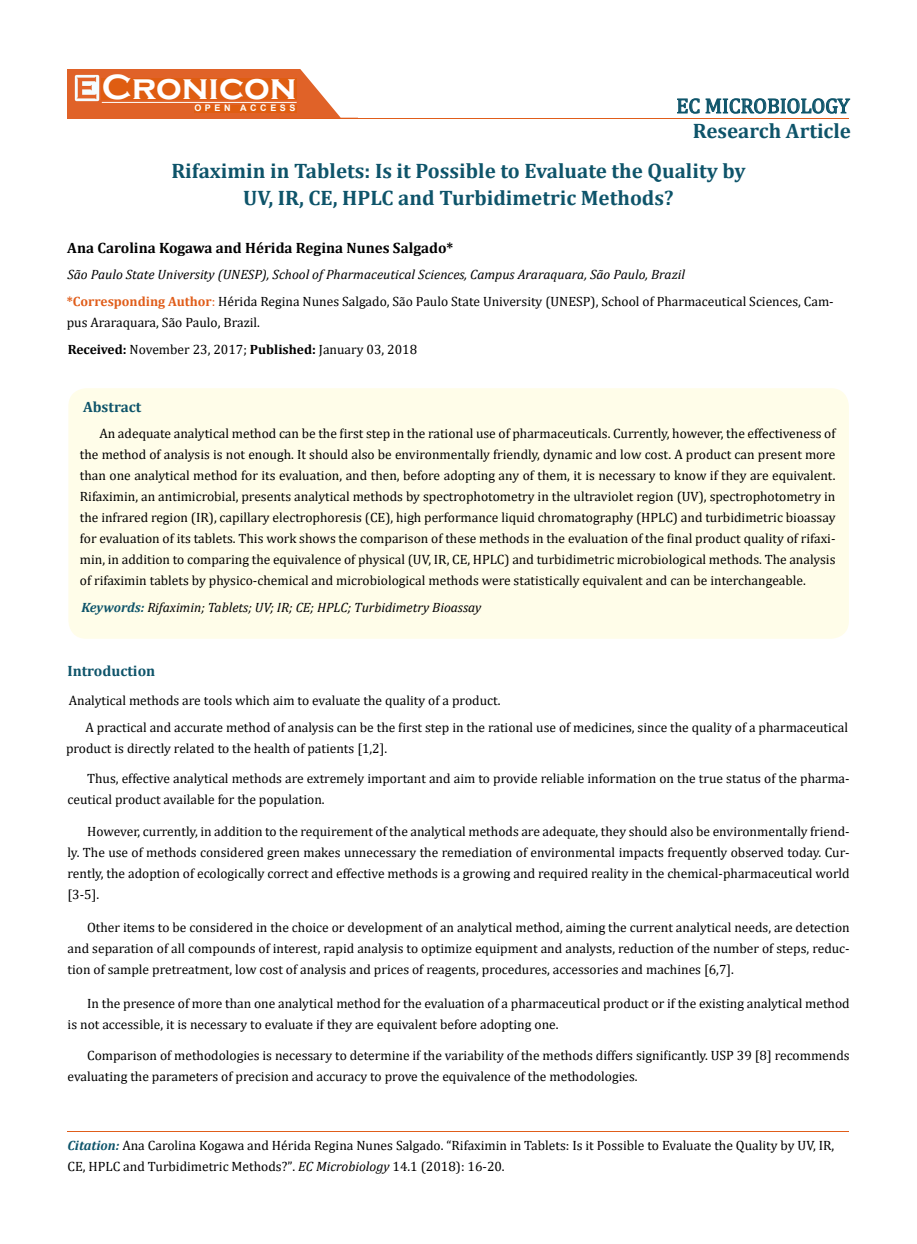
<style>
.page{position:relative;width:917px;height:1244px;background:#fff}
.page>*{position:absolute;margin:0;border:0;box-sizing:border-box;transform-origin:0 0}
.t1{font:700 36px "Copperplate Gothic";color:#fff}
.t2{font:700 21px/40.2px "Cambria";color:#0e546a}
.t3{font:21px "Cambria";color:#0e546a}
.t4{font:700 15px "Cambria";color:#000}
.t5{font:700 15px "Cambria";color:#0e546a}
.t6{font:13.5px/21px "Cambria";color:#000}
.t7{font:italic 13.5px/27.3px "Cambria";color:#000}
.t8{font:700 9px "Arial";letter-spacing:.4em;color:#fff}
.s1{font-weight:700;font-style:normal;color:#e05d1a}
.s2{font-style:normal;color:#e05d1a}
.s3{font-style:normal}
.s4{font-weight:700}
.s5{font-weight:700;color:#0e546a}
.s6{font-weight:700;font-style:italic;color:#0e546a}
.s7{font-size:13.35px}
.s8{font-style:italic}
</style>
<div class="page">
<div style="left:67px;top:70px;width:290px;height:49px;background:#e06228"></div>
<svg style="left:300px;top:69px;width:58px;height:49px"></svg>
<img style="left:75px;top:75px;width:24px;height:26px">
<div style="left:102px;top:79px;width:195px;height:21px;background:#df5d11"></div>
<div style="left:194px;top:105px;width:103px;height:7px;background:#df5d11"></div>
<svg style="left:677px;top:98px;width:173px;height:16px"></svg>
<hr style="left:102px;top:102px;width:194px;height:1px;background:#fff">
<hr style="left:279px;top:118px;width:569px;height:1px;background:#e05d1a">
<hr style="left:67px;top:1131px;width:782px;height:1px;background:#e05d1a">
<div style="left:68px;top:388px;width:780px;height:251px;background:#fffde9;border-radius:18px"></div>
<h1 class="t1" style="left:102px;top:68px;width:196px">Cronicon</h1>
<p class="t8" style="left:194px;top:102px;width:103px">OPEN ACCESS</p>
<h2 class="t3" style="left:676px;top:93px;width:175px">EC MICROBIOLOGY</h2>
<h2 class="t2" style="left:171px;top:110px;width:681px;text-indent:521px">Research Article<br>Rifaximin in Tablets: Is it Possible to Evaluate the Quality by</h2>
<h2 class="t2" style="left:243px;top:177px;width:432px">UV, IR, CE, HPLC and Turbidimetric Methods?</h2>
<p class="t4" style="left:67px;top:237px;width:387px">Ana Carolina Kogawa and Hérida Regina Nunes Salgado*</p>
<p class="t7" style="left:67px;top:260px;width:768px">São Paulo State University (UNESP), School of Pharmaceutical Sciences, Campus Araraquara, São Paulo, Brazil<br><span class="s1">*Corresponding Author</span><span class="s2">:</span> <span class="s3">Hérida Regina Nunes Salgado, São Paulo State University (UNESP), School of Pharmaceutical Sciences, Cam-</span></p>
<p class="t6" style="left:67px;top:312px;width:195px">pus Araraquara, São Paulo, Brazil.</p>
<p class="t6" style="left:68px;top:339px;width:351px"><span class="s4">Received:</span> November 23, 2017; <span class="s4">Published:</span> January 03, 2018</p>
<p class="t5" style="left:83px;top:396px;width:60px">Abstract</p>
<p class="t6" style="left:80px;top:422px;width:757px;text-align:justify;text-indent:19px">An adequate analytical method can be the first step in the rational use of pharmaceuticals. Currently, however, the effectiveness of the method of analysis is not enough. It should also be environmentally friendly, dynamic and low cost. A product can present more than one analytical method for its evaluation, and then, before adopting any of them, it is necessary to know if they are equivalent.<br>Rifaximin, an antimicrobial, presents analytical methods by spectrophotometry in the ultraviolet region (UV), spectrophotometry in the infrared region (IR), capillary electrophoresis (CE), high performance liquid chromatography (HPLC) and turbidimetric bioassay for evaluation of its tablets. This work shows the comparison of these methods in the evaluation of the final product quality of rifaxi&shy;min, in addition to comparing the equivalence of physical (UV, IR, CE, HPLC) and turbidimetric microbiological methods. The analysis of rifaximin tablets by physico-chemical and microbiological methods were statistically equivalent and can be interchangeable.</p>
<p class="t7" style="left:81px;top:593px;width:401px"><span class="s5">Keywords:</span> Rifaximin; Tablets; UV; IR; CE; HPLC; Turbidimetry Bioassay</p>
<p class="t5" style="left:67px;top:660px;width:89px">Introduction</p>
<p class="t6" style="left:69px;top:689px;width:433px">Analytical methods are tools which aim to evaluate the quality of a product.</p>
<p class="t6" style="left:66px;top:717px;width:783px;text-indent:19px">A practical and accurate method of analysis can be the first step in the rational use of medicines, since the quality of a pharmaceutical product is directly related to the health of patients [1,2].</p>
<p class="t6" style="left:68px;top:768px;width:783px;text-indent:19px">Thus, effective analytical methods are extremely important and aim to provide reliable information on the true status of the pharma&shy;ceutical product available for the population.</p>
<p class="t6" style="left:68px;top:820px;width:783px;text-align:justify;text-indent:19px">However, currently, in addition to the requirement of the analytical methods are adequate, they should also be environmentally friend&shy;ly. The use of methods considered green makes unnecessary the remediation of environmental impacts frequently observed today. Cur&shy;rently, the adoption of ecologically correct and effective methods is a growing and required reality in the chemical-pharmaceutical world [3-5].</p>
<p class="t6" style="left:68px;top:917px;width:783px;text-align:justify;text-indent:19px">Other items to be considered in the choice or development of an analytical method, aiming the current analytical needs, are detection and separation of all compounds of interest, rapid analysis to optimize equipment and analysts, reduction of the number of steps, reduc&shy;tion of sample pretreatment, low cost of analysis and prices of reagents, procedures, accessories and machines [6,7].</p>
<p class="t6" style="left:68px;top:992px;width:783px;text-indent:19px">In the presence of more than one analytical method for the evaluation of a pharmaceutical product or if the existing analytical method is not accessible, it is necessary to evaluate if they are equivalent before adopting one.</p>
<p class="t6" style="left:68px;top:1044px;width:783px;text-indent:19px">Comparison of methodologies is necessary to determine if the variability of the methods differs significantly. USP 39 [8] recommends evaluating the parameters of precision and accuracy to prove the equivalence of the methodologies.</p>
<p class="t6" style="left:67px;top:1134px;width:768px"><span class="s6">Citation:</span> Ana Carolina Kogawa and Hérida Regina Nunes Salgado. “Rifaximin in Tablets: Is it Possible to Evaluate the Quality by UV, IR,<br>CE, HPLC and Turbidimetric Methods?”<span class="s7">.</span> <span class="s8">EC Microbiology</span> 14.1 (2018): 16-20.</p>
</div>
